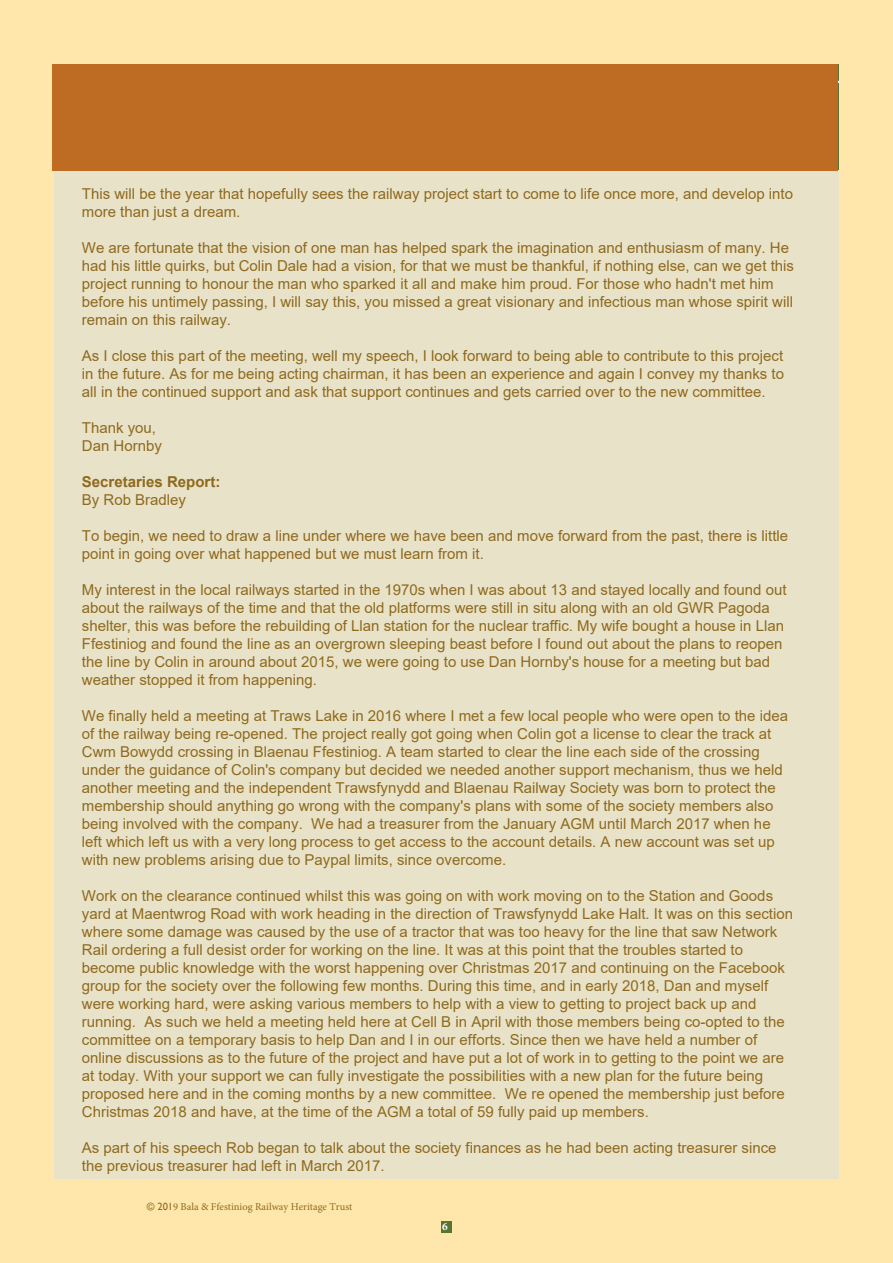
<style>
.page{position:relative;width:893px;height:1263px;background:#ffe7ab}
.page>*{position:absolute;margin:0;border:0;box-sizing:border-box;transform-origin:0 0}
.t1{font:15px/18px "Arial";color:#8f691e}
.t2{font:700 15px "Arial";color:#8f691e}
.t3{font:700 11.25px "Minion Pro";color:#fff}
.t4{font:10.5px "Minion Pro";color:#8f691e}
.s1{font-family:"Gill Sans"}
</style>
<div class="page">
<div style="left:54px;top:83px;width:785px;height:1095px;background:#e8e3c8"></div>
<hr style="left:54px;top:81px;width:785px;height:2px;background:#fff">
<div style="left:441px;top:1221px;width:11px;height:11px;background:#577435"></div>
<div style="left:52px;top:64px;width:785px;height:107px;background:#be6c23"></div>
<div style="left:57px;top:67px;width:778px;height:94px;background:#be6c23"></div>
<p class="t1" style="left:82px;top:184px;width:713px">This will be the year that hopefully sees the railway project start to come to life once more, and develop into more than just a dream.</p>
<p class="t1" style="left:82px;top:238px;width:714px">We are fortunate that the vision of one man has helped spark the imagination and enthusiasm of many. He had his little quirks, but Colin Dale had a vision, for that we must be thankful, if nothing else, can we get this project running to honour the man who sparked it all and make him proud. For those who hadn't met him before his untimely passing, I will say this, you missed a great visionary and infectious man whose spirit will remain on this railway.</p>
<p class="t1" style="left:82px;top:346px;width:704px;text-align:justify">As I close this part of the meeting, well my speech, I look forward to being able to contribute to this project in the future. As for me being acting chairman, it has been an experience and again I convey my thanks to all in the continued support and ask that support continues and gets carried over to the new committee.</p>
<p class="t1" style="left:82px;top:418px;width:82px">Thank you,<br>Dan Hornby</p>
<p class="t2" style="left:82px;top:471px;width:140px">Secretaries Report:</p>
<p class="t1" style="left:82px;top:490px;width:106px">By Rob Bradley</p>
<p class="t1" style="left:82px;top:526px;width:708px">To begin, we need to draw a line under where we have been and move forward from the past, there is little point in going over what happened but we must learn from it.</p>
<p class="t1" style="left:82px;top:580px;width:706px">My interest in the local railways started in the 1970s when I was about 13 and stayed locally and found out about the railways of the time and that the old platforms were still in situ along with an old GWR Pagoda shelter, this was before the rebuilding of Llan station for the nuclear traffic. My wife bought a house in Llan Ffestiniog and found the line as an overgrown sleeping beast before I found out about the plans to reopen the line by Colin in around about 2015, we were going to use Dan Hornby's house for a meeting but bad weather stopped it from happening.</p>
<p class="t1" style="left:82px;top:706px;width:708px">We finally held a meeting at Traws Lake in 2016 where I met a few local people who were open to the idea of the railway being re-opened. The project really got going when Colin got a license to clear the track at Cwm Bowydd crossing in Blaenau Ffestiniog. A team started to clear the line each side of the crossing under the guidance of Colin's company but decided we needed another support mechanism, thus we held another meeting and the independent Trawsfynydd and Blaenau Railway Society was born to protect the membership should anything go wrong with the company's plans with some of the society members also being involved with the company. We had a treasurer from the January AGM until March 2017 when he left which left us with a very long process to get access to the account details. A new account was set up with new problems arising due to Paypal limits, since overcome.</p>
<p class="t1" style="left:82px;top:886px;width:713px">Work on the clearance continued whilst this was going on with work moving on to the Station and Goods yard at Maentwrog Road with work heading in the direction of Trawsfynydd Lake Halt. It was on this section where some damage was caused by the use of a tractor that was too heavy for the line that saw Network Rail ordering a full desist order for working on the line. It was at this point that the troubles started to become public knowledge with the worst happening over Christmas 2017 and continuing on the Facebook group for the society over the following few months. During this time, and in early 2018, Dan and myself were working hard, were asking various members to help with a view to getting to project back up and running. As such we held a meeting held here at Cell B in April with those members being co-opted to the committee on a temporary basis to help Dan and I in our efforts. Since then we have held a number of online discussions as to the future of the project and have put a lot of work in to getting to the point we are at today. With your support we can fully investigate the possibilities with a new plan for the future being proposed here and in the coming months by a new committee. We re opened the membership just before Christmas 2018 and have, at the time of the AGM a total of 59 fully paid up members.</p>
<p class="t1" style="left:82px;top:1138px;width:696px">As part of his speech Rob began to talk about the society finances as he had been acting treasurer since the previous treasurer had left in March 2017.</p>
<p class="t4" style="left:147px;top:1199px;width:207px"><span class="s1">© 201</span>9 Bala &amp; Ffestiniog Railway Heritage Trust</p>
<p class="t3" style="left:442px;top:1218px;width:7px">6</p>
</div>
